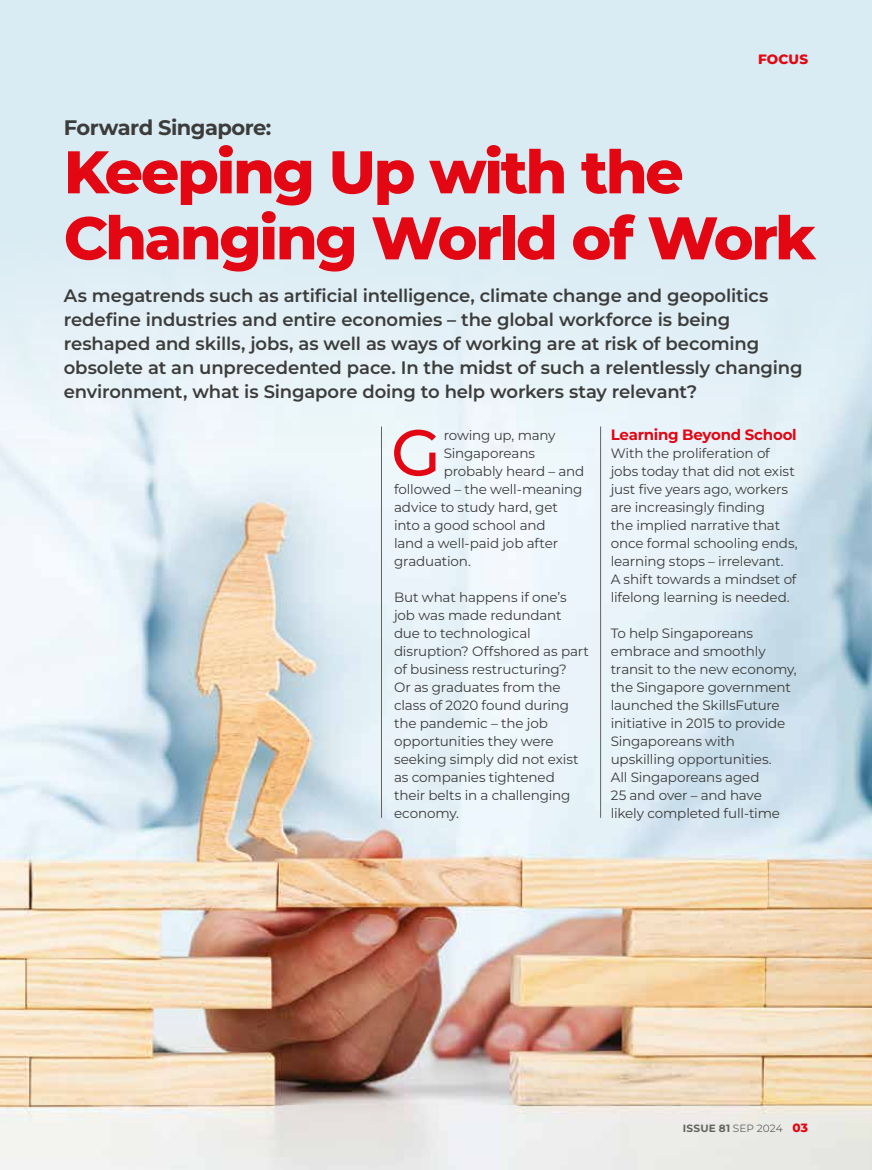
<style>
.page{position:relative;width:872px;height:1170px;background:#fff}
.page>*{position:absolute;margin:0;border:0;box-sizing:border-box;transform-origin:0 0}
.t1{font:500 64.95px "Montserrat";color:#e30613}
.t2{font:800 60px/66px "Montserrat";letter-spacing:-.04em;color:#e30613}
.t3{font:700 21px "Montserrat";letter-spacing:-.025em;color:#3c3c3b}
.t4{font:600 18px/24px "Montserrat";letter-spacing:-.01em;color:#3c3c3b}
.t5{font:700 15px "Montserrat";letter-spacing:-.02em;color:#e30613}
.t6{font:13.5px/18px "Montserrat";letter-spacing:-.01em;color:#3c3c3b}
.t7{font:800 13.5px "Montserrat";letter-spacing:.01em;color:#e30613}
.t8{font:700 10.5px "Montserrat";letter-spacing:.025em;color:#646363}
.s1{font-weight:400}
.s2{font-weight:800;font-size:12px;color:#e30613}
</style>
<div class="page">
<img style="left:0;top:454px;width:872px;height:715px">
<div style="left:0;top:0;width:872px;height:454px;background:linear-gradient(to bottom,#d4e9f1,#e8f2f8)"></div>
<hr style="left:381px;top:426px;width:1px;height:391px;background:#646363">
<hr style="left:600px;top:426px;width:1px;height:391px;background:#646363">
<p class="t7" style="left:758px;top:50px;width:51px">FOCUS</p>
<h3 class="t3" style="left:64px;top:114px;width:209px">Forward Singapore:</h3>
<h2 class="t2" style="left:64px;top:137px;width:754px">Keeping Up with the<br>Changing World of Work</h2>
<p class="t4" style="left:64px;top:283px;width:740px">As megatrends such as artificial intelligence, climate change and geopolitics redefine industries and entire economies – the global workforce is being reshaped and skills, jobs, as well as ways of working are at risk of becoming obsolete at an unprecedented pace. In the midst of such a relentlessly changing environment, what is Singapore doing to help workers stay relevant?</p>
<h1 class="t1" style="left:391px;top:409px;width:52px">G</h1>
<p class="t6" style="left:444px;top:425px;width:113px">rowing up, many</p>
<p class="t5" style="left:610px;top:424px;width:188px">Learning Beyond School</p>
<p class="t6" style="left:610px;top:443px;width:188px">With the proliferation of jobs today that did not exist just five years ago, workers are increasingly finding<br>the implied narrative that once formal schooling ends, learning stops – irrelevant.<br>A shift towards a mindset of lifelong learning is needed.</p>
<p class="t6" style="left:610px;top:623px;width:187px">To help Singaporeans embrace and smoothly transit to the new economy, the Singapore government launched the SkillsFuture initiative in 2015 to provide<br>Singaporeans with upskilling opportunities.<br>All Singaporeans aged<br>25 and over – and have likely completed full-time</p>
<p class="t6" style="left:444px;top:443px;width:93px">Singaporeans</p>
<p class="t6" style="left:444px;top:461px;width:142px">probably heard – and</p>
<p class="t6" style="left:394px;top:479px;width:190px">followed – the well-meaning</p>
<p class="t6" style="left:394px;top:497px;width:165px">advice to study hard, get</p>
<p class="t6" style="left:394px;top:515px;width:153px">into a good school and</p>
<p class="t6" style="left:394px;top:533px;width:166px">land a well-paid job after</p>
<p class="t6" style="left:394px;top:551px;width:78px">graduation.</p>
<p class="t6" style="left:394px;top:587px;width:196px">But what happens if one’s job was made redundant due to technological disruption? Offshored as part of business restructuring?<br>Or as graduates from the class of 2020 found during the pandemic – the job opportunities they were seeking simply did not exist as companies tightened their belts in a challenging economy.</p>
<p class="t8" style="left:682px;top:1120px;width:127px">ISSUE 81 <span class="s1">SEP 2024</span> <span class="s2">03</span></p>
</div>
